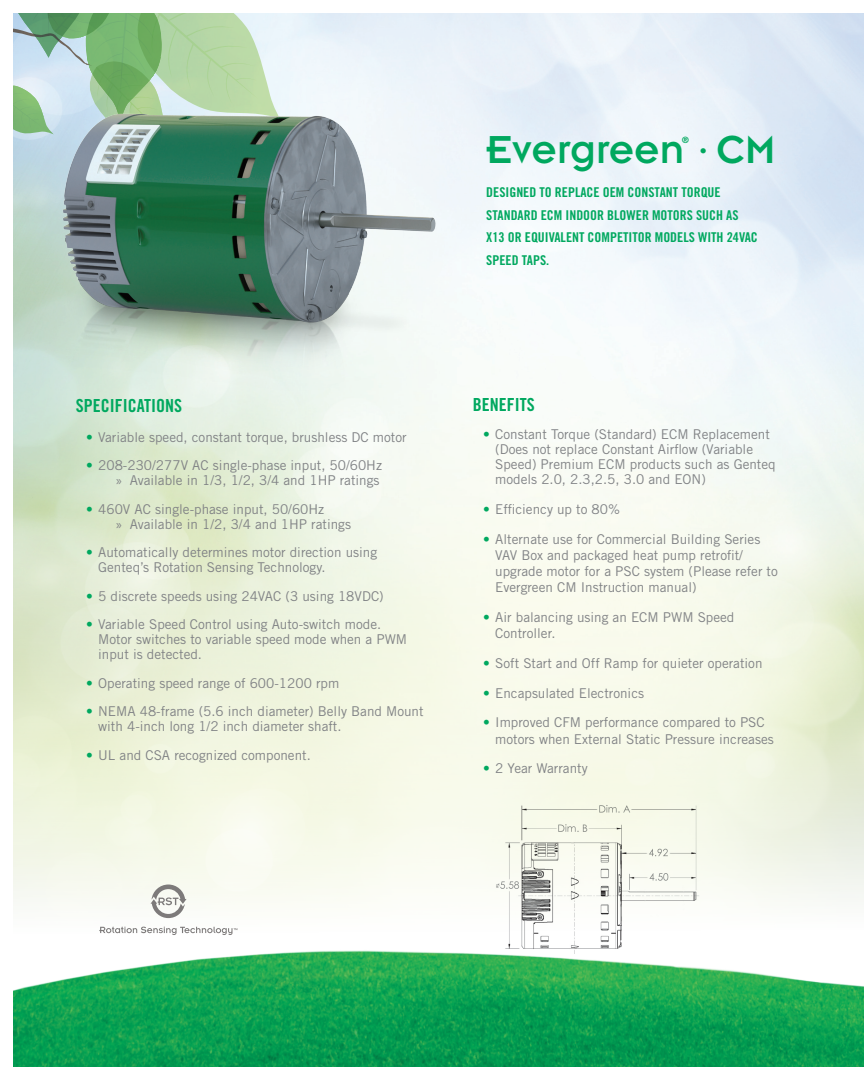
<style>
.page{position:relative;width:864px;height:1080px;background:#fff}
.page>*{position:absolute;margin:0;border:0;box-sizing:border-box;transform-origin:0 0}
.t1{font:42.9px "Insignia";color:#00a85f}
.t2{font:18px "Trade Gothic Bold Cond Twenty";color:#00a85f}
.t3{font:13.5px/15px "Trade Gothic";color:#808285}
.t4{font:13.5px/22.5px "Trade Gothic Bold Cond Twenty";color:#00a85f}
.t5{font:9.9px "Insignia";color:#00a85f}
.s1{color:#00a85f}
.s2{font-family:"Myriad Pro"}
</style>
<div class="page">
<img style="left:14px;top:930px;width:850px;height:136px">
<img style="left:496px;top:801px;width:215px;height:153px">
<svg style="left:151px;top:885px;width:36px;height:33px"></svg>
<svg style="left:99px;top:927px;width:138px;height:8px"></svg>
<svg style="left:14px;top:13px;width:265px;height:134px;background:#a5cca5"></svg>
<svg style="left:297px;top:13px;width:16px;height:1px"></svg>
<img style="left:39px;top:93px;width:421px;height:317px">
<h1 class="t1" style="left:486px;top:127px;width:291px">Evergreen <sup>•</sup> CM</h1>
<p class="t5" style="left:681px;top:134px;width:9px">®</p>
<p class="t4" style="left:486px;top:181px;width:273px">DESIGNED TO REPLACE OEM CONSTANT TORQUE STANDARD ECM INDOOR BLOWER MOTORS SUCH AS X13 OR EQUIVALENT COMPETITOR MODELS WITH 24VAC SPEED TAPS.</p>
<h2 class="t2" style="left:76px;top:395px;width:108px">SPECIFICATIONS</h2>
<p class="t3" style="left:86px;top:429px;width:322px"><span class="s1">•</span> Variable speed, constant torque, brushless DC motor</p>
<p class="t3" style="left:86px;top:458px;width:297px;text-align:right"><span class="s1">•</span> 208-230/277V AC single-phase input, 50/60Hz <span class="s2">»</span> Available in 1/3, 1/2, 3/4 and 1HP ratings</p>
<p class="t3" style="left:116px;top:501px;width:236px;text-indent:-30px"><span class="s1">•</span> 460V AC single-phase input, 50/60Hz<br><span class="s2">»</span> Available in 1/2, 3/4 and 1HP ratings</p>
<p class="t3" style="left:98px;top:545px;width:280px;text-indent:-12px"><span class="s1">•</span> Automatically determines motor direction using<br>Genteq’s Rotation Sensing Technology.</p>
<p class="t3" style="left:86px;top:588px;width:299px"><span class="s1">•</span> 5 discrete speeds using 24VAC (3 using 18VDC)</p>
<p class="t3" style="left:98px;top:617px;width:310px;text-indent:-12px"><span class="s1">•</span> Variable Speed Control using Auto-switch mode.<br>Motor switches to variable speed mode when a PWM input is detected.</p>
<p class="t3" style="left:86px;top:675px;width:255px"><span class="s1">•</span> Operating speed range of 600-1200 rpm</p>
<p class="t3" style="left:98px;top:704px;width:327px;text-indent:-12px"><span class="s1">•</span> NEMA 48-frame (5.6 inch diameter) Belly Band Mount with 4-inch long 1/2 inch diameter shaft.</p>
<p class="t3" style="left:86px;top:747px;width:226px"><span class="s1">•</span> UL and CSA recognized component.</p>
<h2 class="t2" style="left:473px;top:393px;width:63px">BENEFITS</h2>
<p class="t3" style="left:495px;top:427px;width:282px;text-indent:-12px"><span class="s1">•</span> Constant Torque (Standard) ECM Replacement (Does not replace Constant Airflow (Variable Speed) Premium ECM products such as Genteq models 2.0, 2.3,2.5, 3.0 and EON)</p>
<p class="t3" style="left:483px;top:502px;width:138px"><span class="s1">•</span> Efficiency up to 80%</p>
<p class="t3" style="left:495px;top:531px;width:284px;line-height:16.2px;text-indent:-12px"><span class="s1">•</span> Alternate use for Commercial Building Series VAV Box and packaged heat pump retrofit/ upgrade motor for a PSC system (Please refer to Evergreen CM Instruction manual)</p>
<p class="t3" style="left:495px;top:609px;width:241px;line-height:16.2px;text-indent:-12px"><span class="s1">•</span> Air balancing using an ECM PWM Speed<br>Controller.</p>
<p class="t3" style="left:483px;top:655px;width:281px"><span class="s1">•</span> Soft Start and Off Ramp for quieter operation</p>
<p class="t3" style="left:483px;top:685px;width:162px"><span class="s1">•</span> Encapsulated Electronics</p>
<p class="t3" style="left:495px;top:714px;width:280px;line-height:16.2px;text-indent:-12px"><span class="s1">•</span> Improved CFM performance compared to PSC motors when External Static Pressure increases</p>
<p class="t3" style="left:483px;top:761px;width:106px"><span class="s1">•</span> 2 Year Warranty</p>
</div>
